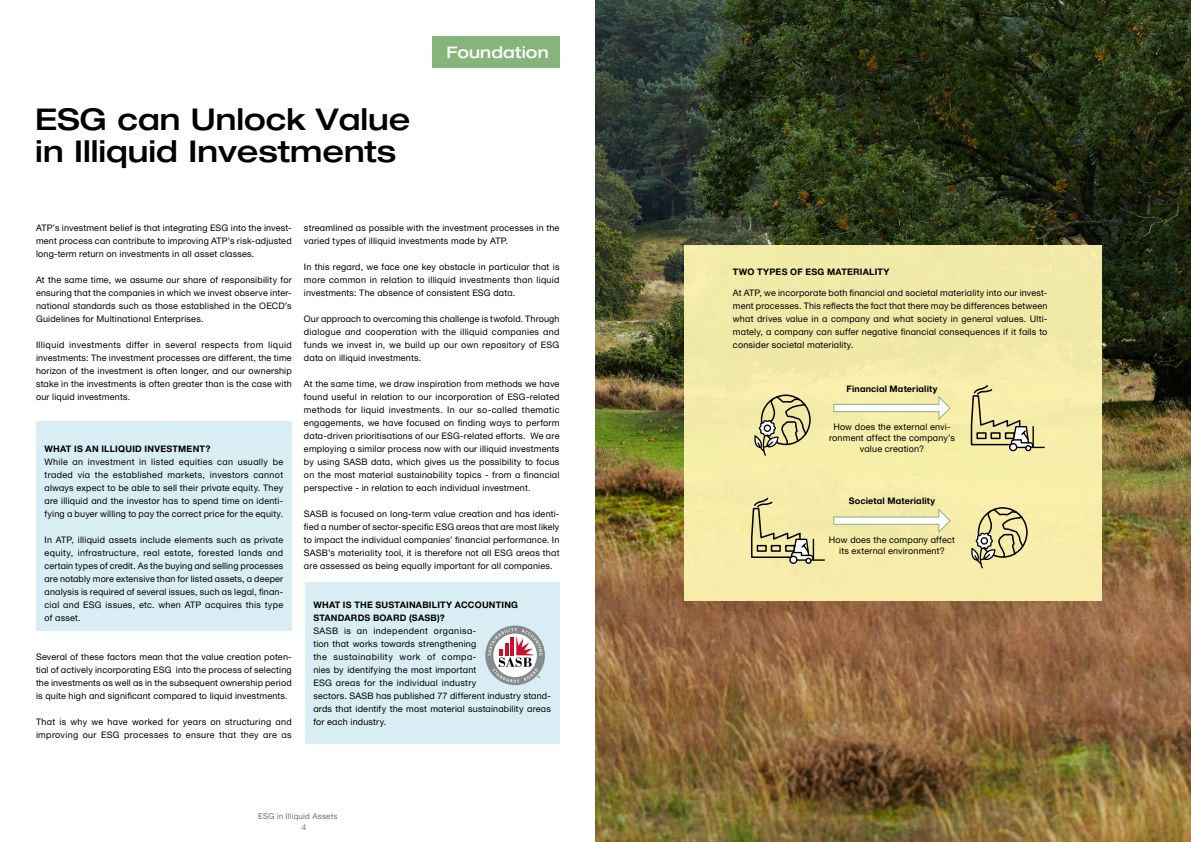
<style>
.page{position:relative;width:1191px;height:842px;background:#fff}
.page>*{position:absolute;margin:0;border:0;box-sizing:border-box;transform-origin:0 0}
.Kapiteloverskrift_H2{font:500 30px/32px "Helvetica Neue ATP Head";color:#000}
.t1{font:500 16px "Helvetica Neue ATP Head";letter-spacing:.01em;color:#fff}
.Brødtekst{font:9px/13px "Helvetica Neue ATP Body";letter-spacing:.02em;color:#000;text-align:justify}
.Box_overskrift{font:700 9px/13px "Helvetica Neue ATP Body";letter-spacing:.025em;color:#000}
.t2{font:8px "Helvetica Neue ATP Body";letter-spacing:.025em;color:#706f6f}
</style>
<div class="page">
<img style="left:595px;top:0;width:596px;height:842px">
<div style="left:36px;top:421px;width:256px;height:210px;background:#d9eef4"></div>
<div style="left:305px;top:583px;width:254px;height:161px;background:#d9eef4"></div>
<svg style="left:485px;top:625px;width:60px;height:60px"></svg>
<div style="left:684px;top:245px;width:418px;height:356px;background:#f5eba9"></div>
<svg style="left:754px;top:394px;width:56px;height:62px"></svg>
<svg style="left:971px;top:507px;width:56px;height:61px"></svg>
<svg style="left:970px;top:385px;width:74px;height:66px"></svg>
<svg style="left:751px;top:497px;width:74px;height:67px"></svg>
<svg style="left:833px;top:396px;width:118px;height:24px"></svg>
<svg style="left:833px;top:508px;width:118px;height:25px"></svg>
<div style="left:432px;top:36px;width:127px;height:31px;background:#85b57b"></div>
<h2 class="Kapiteloverskrift_H2" style="left:35px;top:103px;width:376px">ESG can Unlock Value in Illiquid Investments</h2>
<h2 class="t1" style="left:446px;top:42px;width:104px">Foundation</h2>
<p class="Brødtekst" style="left:36px;top:221px;width:257px">ATP’s investment belief is that integrating ESG into the invest&shy;ment process can contribute to improving ATP’s risk-adjusted long-term return on investments in all asset classes.</p>
<p class="Brødtekst" style="left:36px;top:273px;width:257px">At the same time, we assume our share of responsibility for ensuring that the companies in which we invest observe inter&shy;national standards such as those established in the OECD’s Guidelines for Multinational Enterprises.</p>
<p class="Brødtekst" style="left:36px;top:338px;width:257px">Illiquid investments differ in several respects from liquid investments: The investment processes are different, the time horizon of the investment is often longer, and our ownership stake in the investments is often greater than is the case with our liquid investments.</p>
<h3 class="Box_overskrift" style="left:45px;top:442px;width:167px">WHAT IS AN ILLIQUID INVESTMENT?</h3>
<p class="Brødtekst" style="left:45px;top:455px;width:240px">While an investment in listed equities can usually be traded via the established markets, investors cannot always expect to be able to sell their private equity. They are illiquid and the investor has to spend time on identi&shy;fying a buyer willing to pay the correct price for the equity.</p>
<p class="Brødtekst" style="left:45px;top:533px;width:240px">In ATP, illiquid assets include elements such as private equity, infrastructure, real estate, forested lands and certain types of credit. As the buying and selling processes are notably more extensive than for listed assets, a deeper analysis is required of several issues, such as legal, finan&shy;cial and ESG issues, etc. when ATP acquires this type of asset.</p>
<p class="Brødtekst" style="left:36px;top:650px;width:257px">Several of these factors mean that the value creation poten&shy;tial of actively incorporating ESG into the process of selecting the investments as well as in the subsequent ownership period is quite high and significant compared to liquid investments.</p>
<p class="Brødtekst" style="left:36px;top:715px;width:257px">That is why we have worked for years on structuring and improving our ESG processes to ensure that they are as</p>
<p class="Brødtekst" style="left:304px;top:221px;width:257px">streamlined as possible with the investment processes in the varied types of illiquid investments made by ATP.</p>
<p class="Brødtekst" style="left:304px;top:260px;width:257px">In this regard, we face one key obstacle in particular that is more common in relation to illiquid investments than liquid investments: The absence of consistent ESG data.</p>
<p class="Brødtekst" style="left:304px;top:312px;width:257px">Our approach to overcoming this challenge is twofold. Through dialogue and cooperation with the illiquid companies and funds we invest in, we build up our own repository of ESG data on illiquid investments.</p>
<p class="Brødtekst" style="left:304px;top:377px;width:257px">At the same time, we draw inspiration from methods we have found useful in relation to our incorporation of ESG-related methods for liquid investments. In our so-called thematic engagements, we have focused on finding ways to perform data-driven prioritisations of our ESG-related efforts. We are employing a similar process now with our illiquid investments by using SASB data, which gives us the possibility to focus on the most material sustainability topics - from a financial perspective - in relation to each individual investment.</p>
<p class="Brødtekst" style="left:304px;top:507px;width:257px">SASB is focused on long-term value creation and has identi&shy;fied a number of sector-specific ESG areas that are most likely to impact the individual companies’ financial performance. In SASB’s materiality tool, it is therefore not all ESG areas that are assessed as being equally important for all companies.</p>
<h3 class="Box_overskrift" style="left:313px;top:598px;width:206px">WHAT IS THE SUSTAINABILITY ACCOUNTING<br>STANDARDS BOARD (SASB)?</h3>
<p class="Brødtekst" style="left:313px;top:624px;width:239px;text-align:left">SASB is an independent organisa-<br>tion that works towards strengthening<br>the sustainability work of compa-<br>nies by identifying the most important<br>ESG areas for the individual industry<br>sectors. SASB has published 77 different industry stand&shy;ards that identify the most material sustainability areas for each industry.</p>
<p class="t2" style="left:258px;top:811px;width:81px">ESG in Illiquid Assets</p>
<p class="t2" style="left:302px;top:822px;width:6px">4</p>
<h3 class="Box_overskrift" style="left:733px;top:265px;width:158px">TWO TYPES OF ESG MATERIALITY</h3>
<p class="Brødtekst" style="left:733px;top:286px;width:316px">At ATP, we incorporate both financial and societal materiality into our invest&shy;ment processes. This reflects the fact that there may be differences between what drives value in a company and what society in general values. Ulti&shy;mately, a company can suffer negative financial consequences if it fails to consider societal materiality.</p>
<h3 class="Box_overskrift" style="left:846px;top:382px;width:92px">Financial Materiality</h3>
<p class="Brødtekst" style="left:829px;top:422px;width:127px;line-height:10.8px;text-align:center">How does the external envi&shy;ronment affect the company’s value creation?</p>
<h3 class="Box_overskrift" style="left:848px;top:494px;width:88px">Societal Materiality</h3>
<p class="Brødtekst" style="left:829px;top:534px;width:128px;line-height:10.8px;text-align:center">How does the company affect its external environment?</p>
</div>
